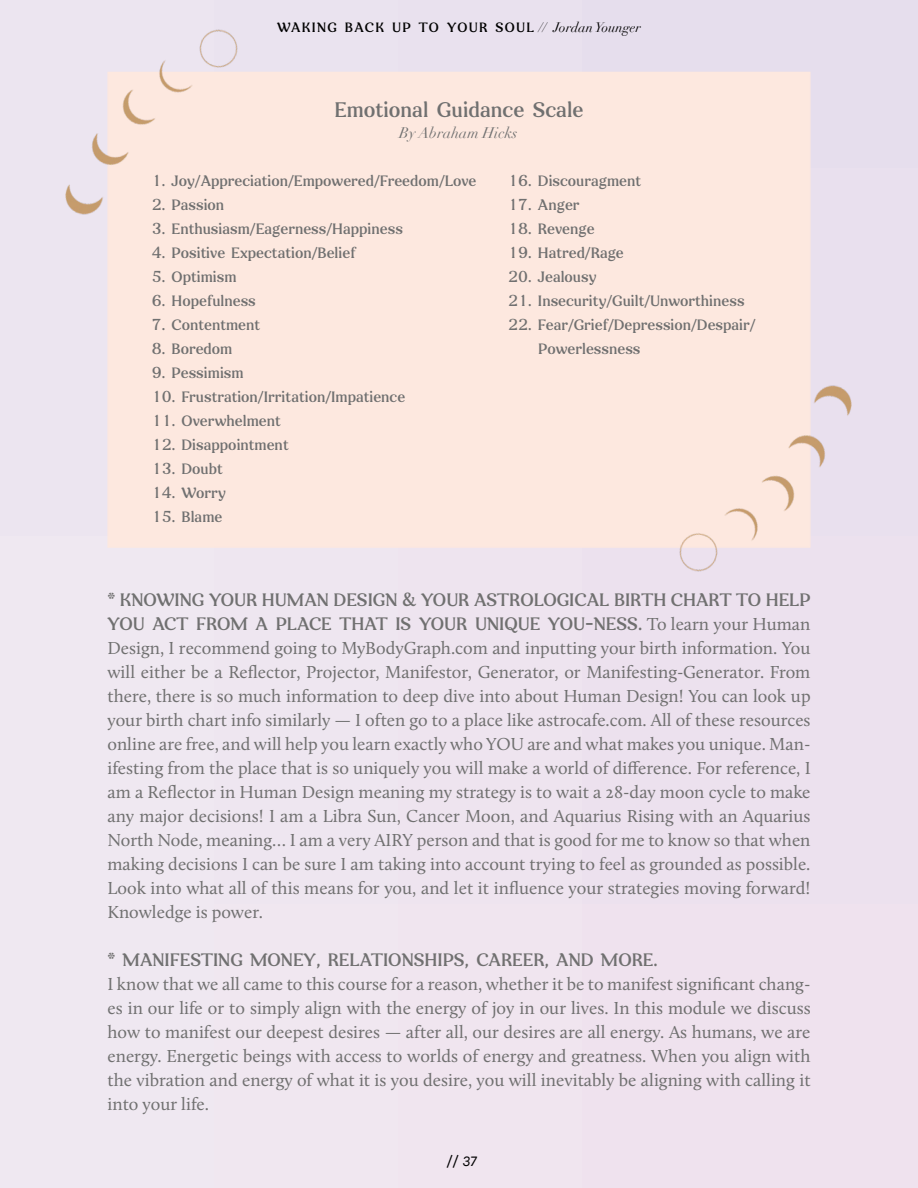
<style>
.page{position:relative;width:918px;height:1188px;background:#eee4ef}
.page>*{position:absolute;margin:0;border:0;box-sizing:border-box;transform-origin:0 0}
.t1{font:21px "Clarence";color:#707070}
.t2{font:18px/24px "Calluna";color:#707070;text-align:justify}
.t3{font:18px/24px "Clarence";color:#707070}
.t4{font:15px/24px "Clarence";color:#707070}
.t5{font:italic 15px "Didot";color:#707070}
.t6{font:15px "Clarence";color:#000}
.t7{font:13.5px "Clarence";letter-spacing:.1em;color:#000}
.s1{font-family:"Didot";font-style:italic}
.s2{font-family:"Calluna"}
.s3{font-family:"Karla";font-style:italic}
</style>
<div class="page">
<div style="left:107px;top:72px;width:704px;height:476px;background:#fde8df"></div>
<img style="left:66px;top:29px;width:172px;height:186px">
<img style="left:679px;top:386px;width:172px;height:185px">
<p class="t7" style="left:277px;top:19px;width:365px">WAKING BACK UP TO YOUR SOUL <span class="s1">// Jordan Younger</span></p>
<p class="t1" style="left:334px;top:97px;width:251px">Emotional Guidance Scale</p>
<p class="t5" style="left:399px;top:123px;width:120px">By Abraham Hicks</p>
<p class="t4" style="left:152px;top:169px;width:326px">1. Joy/Appreciation/Empowered/Freedom/Love</p>
<p class="t4" style="left:152px;top:193px;width:74px">2. Passion</p>
<p class="t4" style="left:152px;top:217px;width:253px">3. Enthusiasm/Eagerness/Happiness</p>
<p class="t4" style="left:152px;top:241px;width:205px">4. Positive Expectation/Belief</p>
<p class="t4" style="left:152px;top:265px;width:86px">5. Optimism</p>
<p class="t4" style="left:152px;top:289px;width:106px">6. Hopefulness</p>
<p class="t4" style="left:152px;top:313px;width:110px">7. Contentment</p>
<p class="t4" style="left:152px;top:337px;width:82px">8. Boredom</p>
<p class="t4" style="left:152px;top:361px;width:93px">9. Pessimism</p>
<p class="t4" style="left:152px;top:385px;width:255px">10. Frustration/Irritation/Impatience</p>
<p class="t4" style="left:152px;top:409px;width:131px">11. Overwhelment</p>
<p class="t4" style="left:152px;top:433px;width:138px">12. Disappointment</p>
<p class="t4" style="left:152px;top:457px;width:72px">13. Doubt</p>
<p class="t4" style="left:152px;top:481px;width:76px">14. Worry</p>
<p class="t4" style="left:152px;top:505px;width:72px">15. Blame</p>
<p class="t4" style="left:508px;top:169px;width:134px">16. Discouragment</p>
<p class="t4" style="left:508px;top:193px;width:73px">17. Anger</p>
<p class="t4" style="left:508px;top:217px;width:88px">18. Revenge</p>
<p class="t4" style="left:508px;top:241px;width:117px">19. Hatred/Rage</p>
<p class="t4" style="left:508px;top:265px;width:90px">20. Jealousy</p>
<p class="t4" style="left:508px;top:289px;width:238px">21. Insecurity/Guilt/Unworthiness</p>
<p class="t4" style="left:538px;top:313px;width:219px;text-indent:-30px">22. Fear/Grief/Depression/Despair/<br>Powerlessness</p>
<p class="t3" style="left:107px;top:588px;width:705px">* KNOWING YOUR HUMAN DESIGN &amp; YOUR ASTROLOGICAL BIRTH CHART TO HELP<br>YOU ACT FROM A PLACE THAT IS YOUR UNIQUE YOU-NESS. <span class="s2">To learn your Human</span></p>
<p class="t2" style="left:107px;top:636px;width:705px">Design, I recommend going to MyBodyGraph.com and inputting your birth information. You will either be a Reflector, Projector, Manifestor, Generator, or Manifesting-Generator. From there, there is so much information to deep dive into about Human Design! You can look up your birth chart info similarly — I often go to a place like astrocafe.com. All of these resources online are free, and will help you learn exactly who YOU are and what makes you unique. Man&shy;ifesting from the place that is so uniquely you will make a world of difference. For reference, I am a Reflector in Human Design meaning my strategy is to wait a 28-day moon cycle to make any major decisions! I am a Libra Sun, Cancer Moon, and Aquarius Rising with an Aquarius North Node, meaning… I am a very AIRY person and that is good for me to know so that when making decisions I can be sure I am taking into account trying to feel as grounded as possible.<br>Look into what all of this means for you, and let it influence your strategies moving forward!<br>Knowledge is power.</p>
<p class="t3" style="left:107px;top:948px;width:552px">* MANIFESTING MONEY, RELATIONSHIPS, CAREER, AND MORE.</p>
<p class="t2" style="left:107px;top:972px;width:705px">I know that we all came to this course for a reason, whether it be to manifest significant chang&shy;es in our life or to simply align with the energy of joy in our lives. In this module we discuss how to manifest our deepest desires — after all, our desires are all energy. As humans, we are energy. Energetic beings with access to worlds of energy and greatness. When you align with the vibration and energy of what it is you desire, you will inevitably be aligning with calling it into your life.</p>
<p class="t6" style="left:447px;top:1151px;width:31px">// <span class="s3">37</span></p>
</div>
